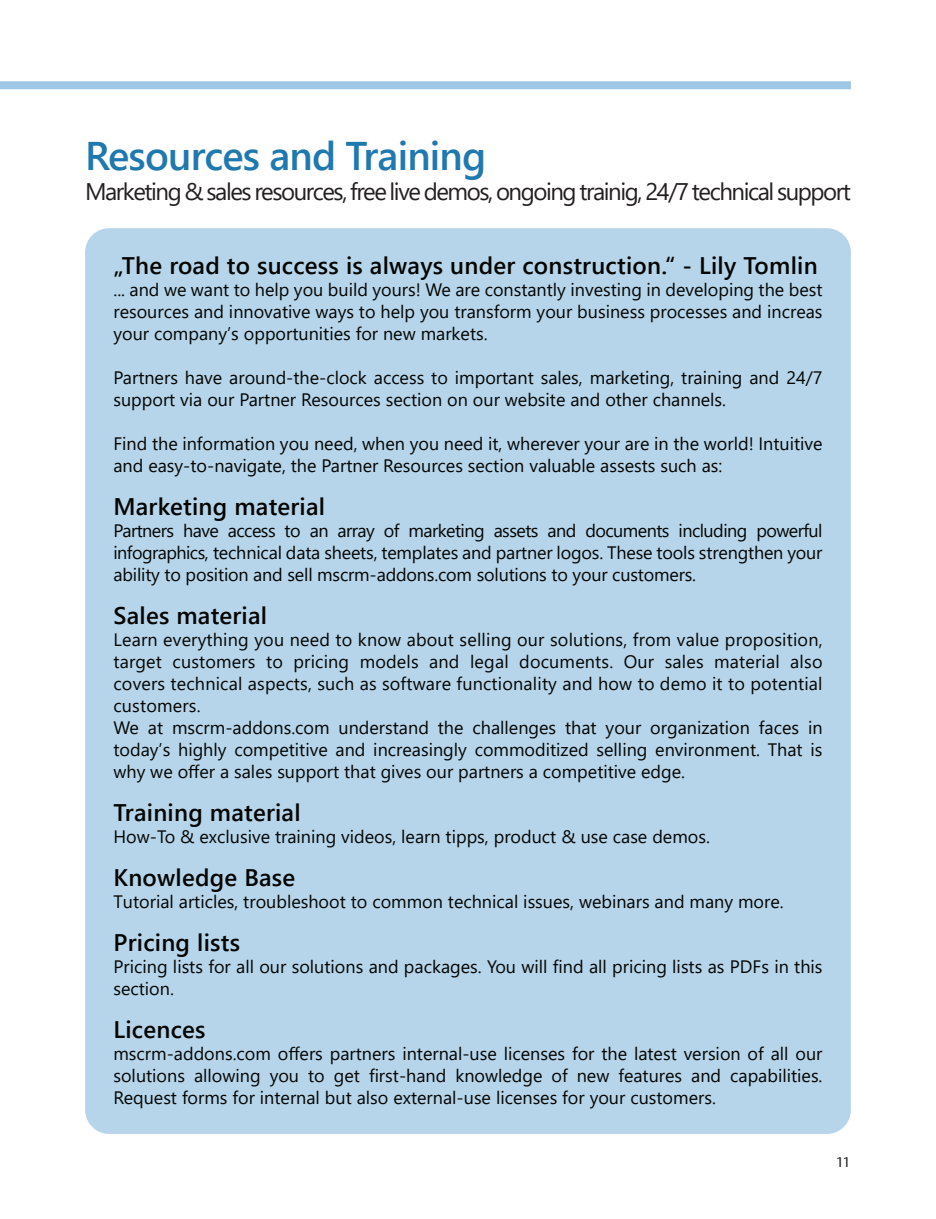
<style>
.page{position:relative;width:936px;height:1219px;background:#fff}
.page>*{position:absolute;margin:0;border:0;box-sizing:border-box;transform-origin:0 0}
.Ü_Kap_Neu{font:600 40px "Segoe UI";letter-spacing:-.02em;color:#2079ae}
.Infobox_Ü{font:600 24px "Segoe UI";letter-spacing:.01em;color:#040503}
.Ü_Beschr{font:24px "Segoe UI";letter-spacing:-.06em;color:#231f20}
.Infobox_Fließtext{font:18px/22px "Segoe UI";color:#040503;text-align:justify}
.t1{font:500 14px "Stone Sans ITC";color:#231f20}
</style>
<div class="page">
<div style="left:0;top:81px;width:850px;height:8px;background:#9ec7e5"></div>
<div style="left:85px;top:228px;width:765px;height:906px;background:#b6d5ea;border-radius:24px"></div>
<p class="Ü_Kap_Neu" style="left:85px;top:118px;width:402px">Resources and Training</p>
<p class="Ü_Beschr" style="left:85px;top:169px;width:767px">Marketing &amp; sales resources, free live demos, ongoing trainig, 24/7 technical support</p>
<p class="Infobox_Ü" style="left:113px;top:243px;width:705px">„The road to success is always under construction.“ - Lily Tomlin</p>
<p class="Infobox_Fließtext" style="left:113px;top:277px;width:710px">... and we want to help you build yours! We are constantly investing in developing the best resources and innovative ways to help you transform your business processes and increas your company’s opportunities for new markets.</p>
<p class="Infobox_Fließtext" style="left:113px;top:365px;width:710px">Partners have around-the-clock access to important sales, marketing, training and 24/7 support via our Partner Resources section on our website and other channels.</p>
<p class="Infobox_Fließtext" style="left:113px;top:431px;width:710px">Find the information you need, when you need it, wherever your are in the world! Intuitive and easy-to-navigate, the Partner Resources section valuable assests such as:</p>
<p class="Infobox_Ü" style="left:113px;top:484px;width:213px">Marketing material</p>
<p class="Infobox_Fließtext" style="left:113px;top:518px;width:710px">Partners have access to an array of marketing assets and documents including powerful infographics, technical data sheets, templates and partner logos. These tools strengthen your ability to position and sell mscrm-addons.com solutions to your customers.</p>
<p class="Infobox_Ü" style="left:113px;top:593px;width:155px">Sales material</p>
<p class="Infobox_Fließtext" style="left:113px;top:627px;width:710px">Learn everything you need to know about selling our solutions, from value proposition, target customers to pricing models and legal documents. Our sales material also covers technical aspects, such as software functionality and how to demo it to potential customers.</p>
<p class="Infobox_Fließtext" style="left:113px;top:715px;width:710px">We at mscrm-addons.com understand the challenges that your organization faces in today’s highly competitive and increasingly commoditized selling environment. That is why we offer a sales support that gives our partners a competitive edge.</p>
<p class="Infobox_Ü" style="left:113px;top:790px;width:189px">Training material</p>
<p class="Infobox_Fließtext" style="left:113px;top:824px;width:598px">How-To &amp; exclusive training videos, learn tipps, product &amp; use case demos.</p>
<p class="Infobox_Ü" style="left:113px;top:855px;width:183px">Knowledge Base</p>
<p class="Infobox_Fließtext" style="left:113px;top:889px;width:671px">Tutorial articles, troubleshoot to common technical issues, webinars and many more.</p>
<p class="Infobox_Ü" style="left:113px;top:920px;width:128px">Pricing lists</p>
<p class="Infobox_Fließtext" style="left:113px;top:954px;width:710px">Pricing lists for all our solutions and packages. You will find all pricing lists as PDFs in this section.</p>
<p class="Infobox_Ü" style="left:113px;top:1007px;width:94px">Licences</p>
<p class="Infobox_Fließtext" style="left:113px;top:1041px;width:710px">mscrm-addons.com offers partners internal-use licenses for the latest version of all our solutions allowing you to get first-hand knowledge of new features and capabilities.<br>Request forms for internal but also external-use licenses for your customers.</p>
<p class="t1" style="left:836px;top:1153px;width:16px">11</p>
</div>
